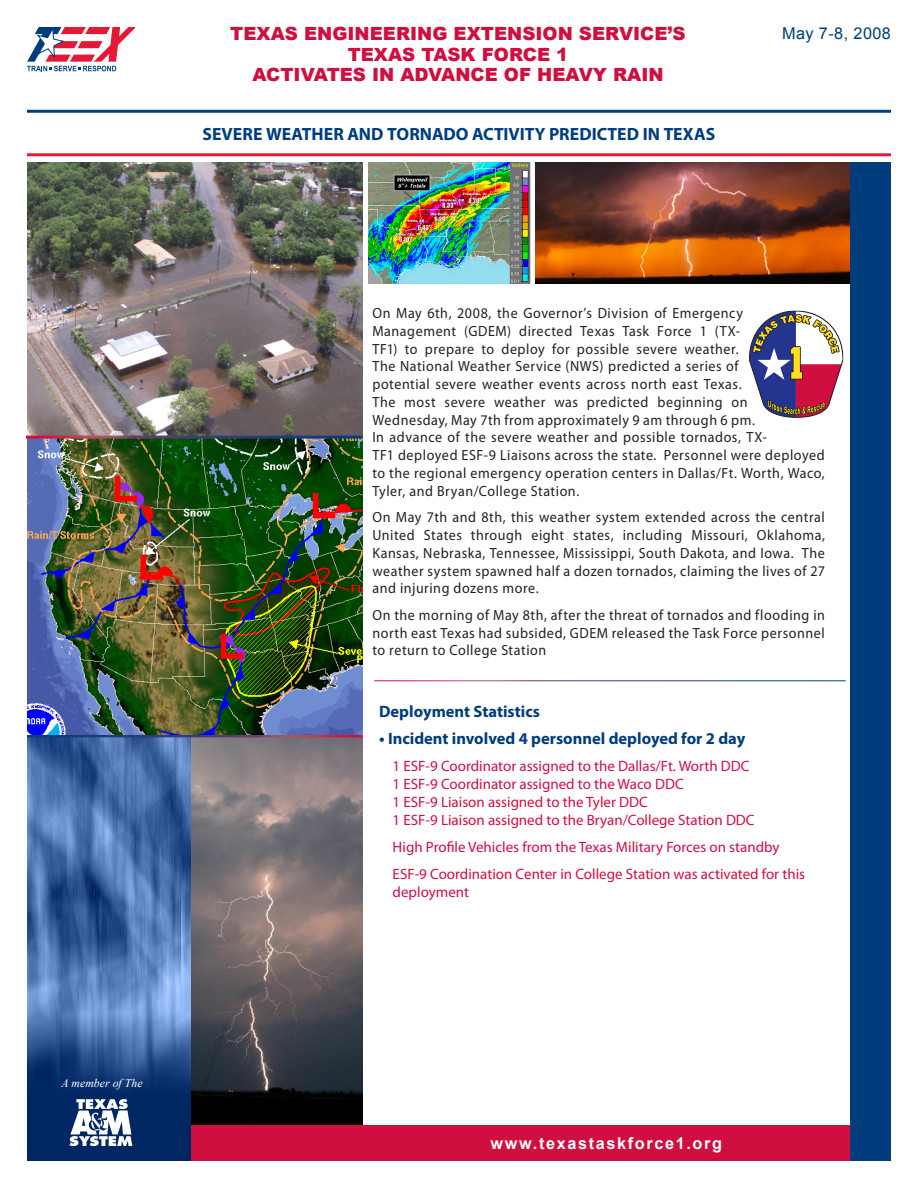
<style>
.page{position:relative;width:918px;height:1188px;background:#fff}
.page>*{position:absolute;margin:0;border:0;box-sizing:border-box;transform-origin:0 0}
.t1{font:900 18.15px "Arial";color:#d10e40}
.t2{font:700 17.7px "Myriad Pro";color:#013d7d}
.t3{font:700 16.5px "Myriad Pro";color:#013d7d}
.t4{font:700 16.2px "Arial";letter-spacing:.1em;color:#fff}
.t5{font:16.2px "Arial";letter-spacing:.025em;color:#013d7d}
.t6{font:15px/18px "Myriad Pro";color:#d10e40}
.t7{font:14.85px/17.7px "Myriad Pro";letter-spacing:.04em;color:#231f20;text-align:justify;scale:.95 1}
.t8{font:italic 11.85px "Times New Roman";color:#fff}
</style>
<div class="page">
<img style="left:27px;top:737px;width:165px;height:424px">
<img style="left:192px;top:737px;width:171px;height:388px">
<img style="left:536px;top:162px;width:313px;height:121px">
<img style="left:27px;top:162px;width:336px;height:274px">
<svg style="left:749px;top:310px;width:94px;height:108px"></svg>
<svg style="left:27px;top:27px;width:108px;height:44px"></svg>
<svg style="left:69px;top:1099px;width:63px;height:47px"></svg>
<div style="left:850px;top:162px;width:41px;height:999px;background:#013d7d"></div>
<div style="left:192px;top:1125px;width:658px;height:36px;background:#d10e40"></div>
<hr style="left:27px;top:110px;width:864px;height:3px;background:#013d7d">
<hr style="left:27px;top:153px;width:864px;height:3px;background:#e51836">
<img style="left:27px;top:439px;width:336px;height:295px">
<img style="left:369px;top:162px;width:161px;height:121px">
<p class="t1" style="left:230px;top:20px;width:457px">TEXAS ENGINEERING EXTENSION SERVICE’S</p>
<p class="t1" style="left:348px;top:41px;width:222px">TEXAS TASK FORCE 1</p>
<p class="t1" style="left:253px;top:62px;width:413px">ACTIVATES IN ADVANCE OF HEAVY RAIN</p>
<p class="t2" style="left:203px;top:122px;width:514px">SEVERE WEATHER AND TORNADO ACTIVITY PREDICTED IN TEXAS</p>
<p class="t5" style="left:782px;top:23px;width:110px">May 7-8, 2008</p>
<p class="t7" style="left:372px;top:304px;width:478px;text-align:left">On May 6th, 2008, the Governor’s Division of Emergency Management (GDEM) directed Texas Task Force 1 (TX-<br>TF1) to prepare to deploy for possible severe weather.<br>The National Weather Service (NWS) predicted a series of<br>potential severe weather events across north east Texas.<br>The most severe weather was predicted beginning on Wednesday, May 7th from approximately 9 am through 6 pm.<br>In advance of the severe weather and possible tornados, TX-<br>TF1 deployed ESF-9 Liaisons across the state. Personnel were deployed to the regional emergency operation centers in Dallas/Ft. Worth, Waco, Tyler, and Bryan/College Station.</p>
<p class="t7" style="left:372px;top:508px;width:478px">On May 7th and 8th, this weather system extended across the central United States through eight states, including Missouri, Oklahoma, Kansas, Nebraska, Tennessee, Mississippi, South Dakota, and Iowa. The weather system spawned half a dozen tornados, claiming the lives of 27 and injuring dozens more.</p>
<p class="t7" style="left:372px;top:606px;width:478px">On the morning of May 8th, after the threat of tornados and flooding in north east Texas had subsided, GDEM released the Task Force personnel to return to College Station</p>
<p class="t3" style="left:379px;top:701px;width:162px">Deployment Statistics</p>
<p class="t3" style="left:379px;top:728px;width:368px">• Incident involved 4 personnel deployed for 2 day</p>
<p class="t6" style="left:393px;top:757px;width:358px">1 ESF-9 Coordinator assigned to the Dallas/Ft. Worth DDC</p>
<p class="t6" style="left:393px;top:775px;width:293px">1 ESF-9 Coordinator assigned to the Waco DDC</p>
<p class="t6" style="left:393px;top:793px;width:257px">1 ESF-9 Liaison assigned to the Tyler DDC</p>
<p class="t6" style="left:393px;top:811px;width:364px">1 ESF-9 Liaison assigned to the Bryan/College Station DDC</p>
<p class="t6" style="left:393px;top:838px;width:389px">High Profile Vehicles from the Texas Military Forces on standby</p>
<p class="t6" style="left:393px;top:865px;width:414px">ESF-9 Coordination Center in College Station was activated for this deployment</p>
<p class="t8" style="left:62px;top:1075px;width:82px">A member of The</p>
<p class="t4" style="left:491px;top:1132px;width:233px">www.texastaskforce1.org</p>
</div>
